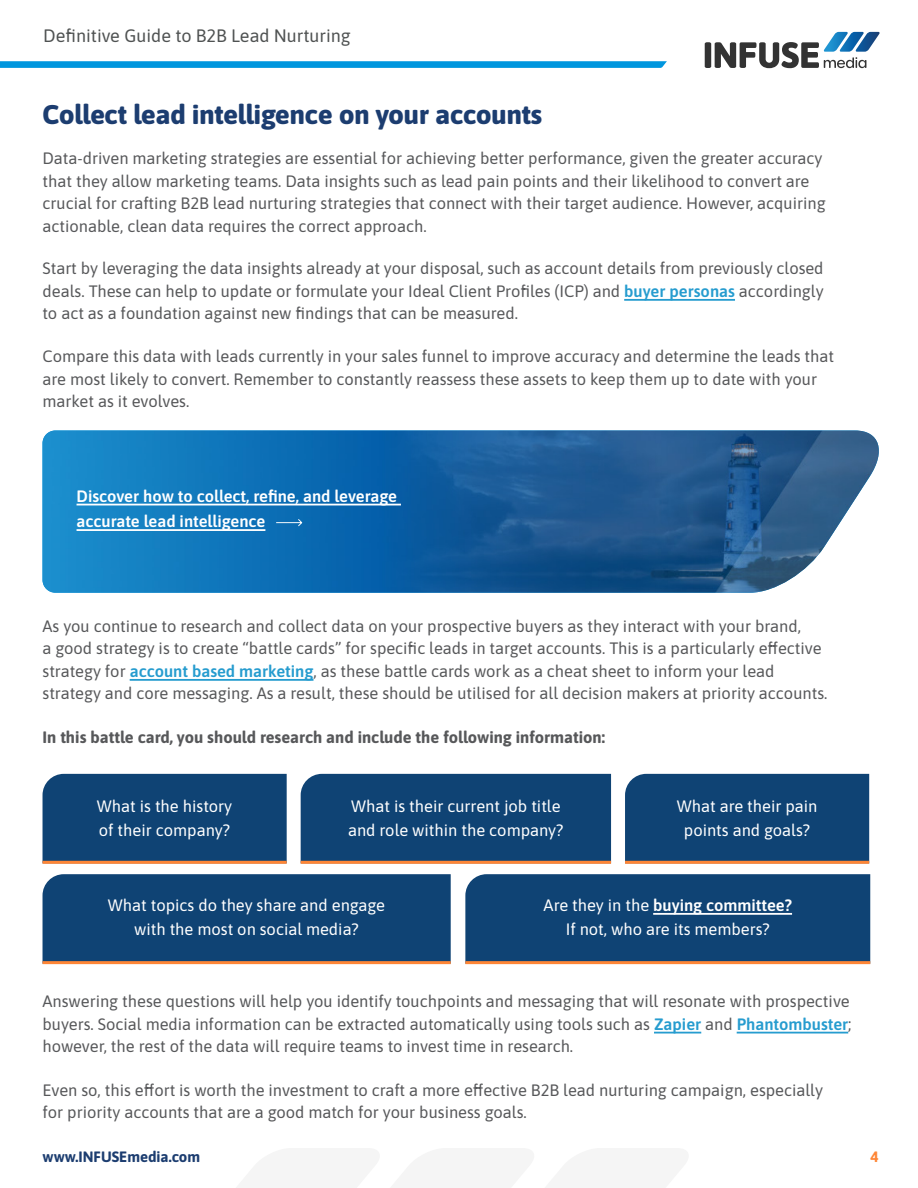
<style>
.page{position:relative;width:918px;height:1188px;background:#fff}
.page>*{position:absolute;margin:0;border:0;box-sizing:border-box;transform-origin:0 0}
.t1{font:27px "Asap";color:#1c3d70}
.t2{font:18px "Asap";color:#4f5252}
.t3{font:16.5px/22.5px "Asap";color:#57585a}
.t4{font:16.5px/24px "Asap";color:#fff}
.t5{font:15px "Asap";color:#1c3d70}
.t6{font:15px "Asap";color:#fe8636}
.s1{color:#269ccf}
</style>
<div class="page">
<hr style="left:624px;top:299px;width:111px;height:2px;background:#269ccf">
<img style="left:43px;top:431px;width:836px;height:162px">
<hr style="left:77px;top:504px;width:324px;height:1px;background:#fff">
<hr style="left:77px;top:529px;width:188px;height:2px;background:#fff">
<svg style="left:276px;top:519px;width:26px;height:7px"></svg>
<hr style="left:130px;top:679px;width:184px;height:2px;background:#269ccf">
<div style="left:43px;top:774px;width:244px;height:87px;background:#0f4374"></div>
<hr style="left:43px;top:861px;width:244px;height:3px;background:#fe8636">
<div style="left:301px;top:774px;width:310px;height:87px;background:#0f4374"></div>
<hr style="left:301px;top:861px;width:310px;height:3px;background:#fe8636">
<div style="left:625px;top:774px;width:244px;height:87px;background:#0f4374"></div>
<hr style="left:625px;top:861px;width:244px;height:3px;background:#fe8636">
<div style="left:465px;top:874px;width:405px;height:87px;background:#0f4374"></div>
<hr style="left:465px;top:961px;width:405px;height:3px;background:#fe8636">
<hr style="left:653px;top:913px;width:139px;height:2px;background:#fff">
<div style="left:43px;top:874px;width:408px;height:87px;background:#0f4374"></div>
<hr style="left:43px;top:961px;width:408px;height:3px;background:#fe8636">
<hr style="left:654px;top:1032px;width:47px;height:2px;background:#269ccf">
<hr style="left:737px;top:1032px;width:111px;height:2px;background:#269ccf">
<svg style="left:705px;top:32px;width:175px;height:36px"></svg>
<svg style="left:0;top:61px;width:667px;height:7px"></svg>
<p class="t2" style="left:43px;top:23px;width:309px">Definitive Guide to B2B Lead Nurturing</p>
<p class="t1" style="left:43px;top:96px;width:501px">Collect lead intelligence on your accounts</p>
<p class="t3" style="left:43px;top:146px;width:785px">Data-driven marketing strategies are essential for achieving better performance, given the greater accuracy that they allow marketing teams. Data insights such as lead pain points and their likelihood to convert are crucial for crafting B2B lead nurturing strategies that connect with their target audience. However, acquiring actionable, clean data requires the correct approach.</p>
<p class="t3" style="left:43px;top:256px;width:783px;text-align:justify">Start by leveraging the data insights already at your disposal, such as account details from previously closed deals. These can help to update or formulate your Ideal Client Profiles (ICP) and <span class="s1">buyer personas</span> accordingly to act as a foundation against new findings that can be measured.</p>
<p class="t3" style="left:43px;top:344px;width:793px">Compare this data with leads currently in your sales funnel to improve accuracy and determine the leads that are most likely to convert. Remember to constantly reassess these assets to keep them up to date with your market as it evolves.</p>
<p class="t4" style="left:77px;top:482px;width:322px;line-height:25.5px">Discover how to collect, refine, and leverage accurate lead intelligence</p>
<p class="t3" style="left:43px;top:614px;width:786px">As you continue to research and collect data on your prospective buyers as they interact with your brand,<br>a good strategy is to create “battle cards” for specific leads in target accounts. This is a particularly effective strategy for <span class="s1">account based marketing</span>, as these battle cards work as a cheat sheet to inform your lead strategy and core messaging. As a result, these should be utilised for all decision makers at priority accounts.</p>
<p class="t3" style="left:43px;top:725px;width:564px">In this battle card, you should research and include the following information:</p>
<p class="t4" style="left:97px;top:793px;width:137px">What is the history of their company?</p>
<p class="t4" style="left:348px;top:793px;width:217px">What is their current job title and role within the company?</p>
<p class="t4" style="left:677px;top:793px;width:142px;text-align:center">What are their pain points and goals?</p>
<p class="t4" style="left:108px;top:892px;width:279px;text-align:center">What topics do they share and engage with the most on social media?</p>
<p class="t4" style="left:544px;top:892px;width:250px;text-align:center">Are they in the buying committee?<br>If not, who are its members?</p>
<p class="t3" style="left:43px;top:989px;width:811px;text-align:justify">Answering these questions will help you identify touchpoints and messaging that will resonate with prospective buyers. Social media information can be extracted automatically using tools such as <span class="s1">Zapier</span> and <span class="s1">Phantombuster</span>; however, the rest of the data will require teams to invest time in research.</p>
<p class="t3" style="left:43px;top:1078px;width:782px">Even so, this effort is worth the investment to craft a more effective B2B lead nurturing campaign, especially for priority accounts that are a good match for your business goals.</p>
<p class="t5" style="left:43px;top:1146px;width:159px">www.INFUSEmedia.com</p>
<p class="t6" style="left:871px;top:1146px;width:10px">4</p>
</div>
